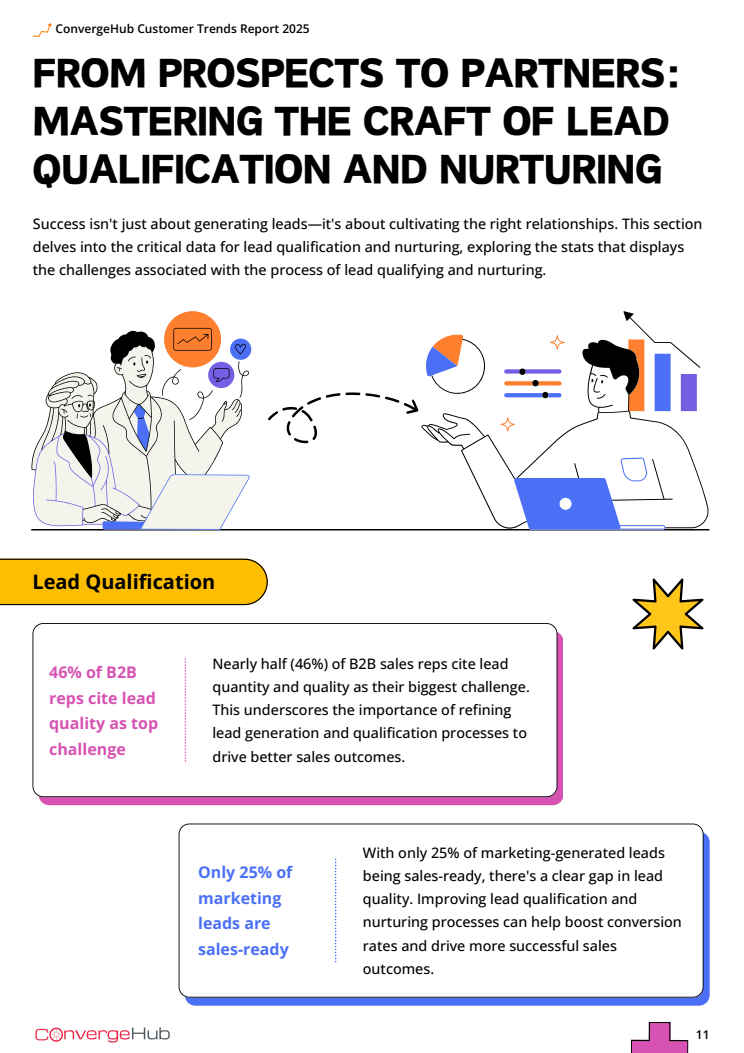
<style>
.page{position:relative;width:744px;height:1053px;background:#fff}
.page>*{position:absolute;margin:0;border:0;box-sizing:border-box;transform-origin:0 0}
.t1{font:48.28px/48px "Canva Sweet Heart";color:#000}
.t2{font:700 20px "Open Sans";color:#000}
.t3{font:700 16px/25.5px "Open Sans";color:#d752b2}
.t4{font:700 16px/25.5px "Open Sans";color:#4b70f6}
.t5{font:500 14.4px/23.1px "Open Sans";color:#000}
.t6{font:600 12px "Open Sans";color:#000}
</style>
<div class="page">
<hr style="left:31px;top:529px;width:678px;height:1px;background:#000">
<svg style="left:268px;top:392px;width:151px;height:52px"></svg>
<svg style="left:421px;top:311px;width:288px;height:218px"></svg>
<svg style="left:424px;top:347px;width:247px;height:182px"></svg>
<div style="left:164px;top:311px;width:57px;height:56px;background:#fe802e;border-radius:50%"></div>
<svg style="left:33px;top:328px;width:218px;height:201px"></svg>
<svg style="left:0;top:558px;width:268px;height:47px;background:#f0b506"></svg>
<svg style="left:39px;top:631px;width:524px;height:174px;background:#d153ae"></svg>
<svg style="left:32px;top:623px;width:525px;height:174px"></svg>
<svg style="left:185px;top:658px;width:1px;height:103px"></svg>
<svg style="left:185px;top:833px;width:524px;height:172px;background:#4b6de6"></svg>
<svg style="left:179px;top:823px;width:525px;height:174px"></svg>
<svg style="left:335px;top:858px;width:1px;height:104px"></svg>
<svg style="left:632px;top:578px;width:72px;height:71px"></svg>
<svg style="left:631px;top:1022px;width:58px;height:30px"></svg>
<img style="left:35px;top:1027px;width:135px;height:15px">
<svg style="left:32px;top:23px;width:20px;height:14px"></svg>
<p class="t6" style="left:56px;top:20px;width:256px">ConvergeHub Customer Trends Report 2025</p>
<p class="t1" style="left:33px;top:48px;width:652px">FROM PROSPECTS TO PARTNERS:<br>MASTERING THE CRAFT OF LEAD<br>QUALIFICATION AND NURTURING</p>
<p class="t5" style="left:33px;top:212px;width:671px">Success isn't just about generating leads—it's about cultivating the right relationships. This section delves into the critical data for lead qualification and nurturing, exploring the stats that displays the challenges associated with the process of lead qualifying and nurturing.</p>
<p class="t2" style="left:32px;top:568px;width:184px">Lead Qualification</p>
<p class="t3" style="left:49px;top:659px;width:111px">46% of B2B reps cite lead quality as top challenge</p>
<p class="t5" style="left:212px;top:652px;width:319px">Nearly half (46%) of B2B sales reps cite lead quantity and quality as their biggest challenge.<br>This underscores the importance of refining lead generation and qualification processes to drive better sales outcomes.</p>
<h1 class="t4" style="left:198px;top:859px;width:96px">Only 25% of marketing leads are sales-ready</h1>
<h4 class="t5" style="left:363px;top:840px;width:321px">With only 25% of marketing-generated leads being sales-ready, there's a clear gap in lead quality. Improving lead qualification and nurturing processes can help boost conversion rates and drive more successful sales outcomes.</h4>
<p class="t6" style="left:696px;top:1026px;width:15px">11</p>
</div>
